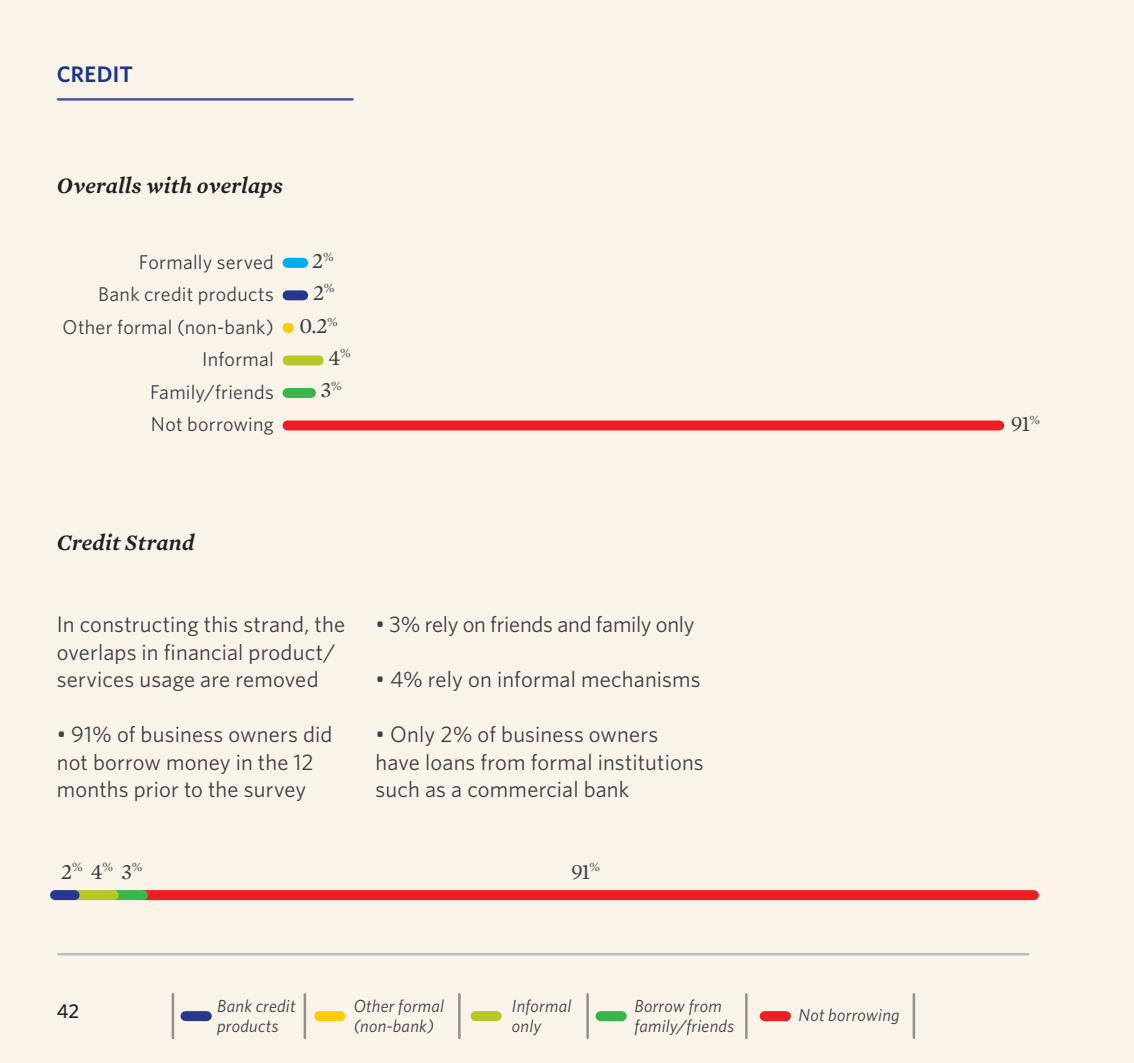
<style>
.page{position:relative;width:1134px;height:1063px;background:#f9f3e9}
.page>*{position:absolute;margin:0;border:0;box-sizing:border-box;transform-origin:0 0}
.t1{font:22.5px/27.5px "Whitney HTF";letter-spacing:.005em;color:#3e3e3f}
.t2{font:italic 600 22.5px "Mercury Text G1";letter-spacing:.005em;color:#231f20}
.t3{font:22.5px "Mercury Text G1 Roman";color:#3f3f43}
.t4{font:600 22.5px "Whitney HTF";letter-spacing:.01em;color:#1c368b}
.t5{font:20px/32.5px "Whitney HTF";letter-spacing:.015em;color:#3f3f43;text-align:right}
.t6{font:500 20px "Whitney HTF";color:#231f20}
.t7{font:italic 17.5px/20px "Whitney HTF";letter-spacing:.02em;color:#3e3e3f}
</style>
<div class="page">
<div style="left:185px;top:1011px;width:22px;height:10px;background:#283890"></div>
<div style="left:475px;top:1011px;width:22px;height:10px;background:#b6c726"></div>
<div style="left:600px;top:1011px;width:22px;height:10px;background:#3ab54a"></div>
<div style="left:765px;top:1011px;width:21px;height:10px;background:#ee1d23"></div>
<div style="left:319px;top:1011px;width:21px;height:10px;background:#feca0a"></div>
<hr style="left:745px;top:994px;width:3px;height:44px;background:#8d928f">
<hr style="left:586px;top:994px;width:3px;height:44px;background:#8d928f">
<hr style="left:458px;top:994px;width:3px;height:44px;background:#8d928f">
<hr style="left:304px;top:994px;width:2px;height:44px;background:#8d928f">
<hr style="left:172px;top:994px;width:2px;height:44px;background:#8d928f">
<hr style="left:913px;top:994px;width:2px;height:44px;background:#8d928f">
<hr style="left:58px;top:953px;width:970px;height:2px;background:#bcbdc0">
<div style="left:287px;top:421px;width:712px;height:10px;background:#ee1d23"></div>
<div style="left:287px;top:388px;width:24px;height:10px;background:#3ab54a"></div>
<div style="left:287px;top:355px;width:32px;height:10px;background:#b6c726"></div>
<svg style="left:287px;top:323px;width:2px;height:10px"></svg>
<div style="left:287px;top:290px;width:16px;height:10px;background:#283890"></div>
<div style="left:287px;top:258px;width:16px;height:10px;background:#00aeef"></div>
<div style="left:143px;top:890px;width:891px;height:10px;background:#ee1d23"></div>
<div style="left:114px;top:890px;width:29px;height:10px;background:#3ab54a"></div>
<div style="left:75px;top:890px;width:39px;height:10px;background:#b6c726"></div>
<div style="left:55px;top:890px;width:20px;height:10px;background:#283890"></div>
<hr style="left:58px;top:98px;width:295px;height:3px;background:#47529b">
<p class="t4" style="left:57px;top:61px;width:78px">CREDIT</p>
<p class="t2" style="left:57px;top:171px;width:228px">Overalls with overlaps</p>
<p class="t5" style="left:63px;top:245px;width:213px">Formally served<br>Bank credit products<br>Other formal (non-bank)<br>Informal<br>Family/friends<br>Not borrowing</p>
<p class="t3" style="left:312px;top:247px;width:23px">2<sup>%</sup></p>
<p class="t3" style="left:313px;top:279px;width:23px">2<sup>%</sup></p>
<p class="t3" style="left:299px;top:312px;width:40px">0.2<sup>%</sup></p>
<p class="t3" style="left:328px;top:344px;width:24px">4<sup>%</sup></p>
<p class="t3" style="left:321px;top:376px;width:23px">3<sup>%</sup></p>
<p class="t2" style="left:57px;top:529px;width:139px">Credit Strand</p>
<p class="t1" style="left:57px;top:610px;width:290px">In constructing this strand, the overlaps in financial product/ services usage are removed</p>
<p class="t1" style="left:57px;top:720px;width:277px">• 91% of business owners did not borrow money in the 12 months prior to the survey</p>
<p class="t1" style="left:376px;top:610px;width:320px">• 3% rely on friends and family only</p>
<p class="t1" style="left:376px;top:665px;width:327px">• 4% rely on informal mechanisms</p>
<p class="t1" style="left:376px;top:720px;width:330px">• Only 2% of business owners have loans from formal institutions such as a commercial bank</p>
<p class="t3" style="left:61px;top:858px;width:83px">2<sup>%</sup> 4<sup>%</sup> 3<sup>%</sup></p>
<p class="t3" style="left:571px;top:858px;width:31px">91<sup>%</sup></p>
<p class="t6" style="left:57px;top:998px;width:24px">42</p>
<p class="t7" style="left:217px;top:995px;width:80px">Bank credit products</p>
<p class="t7" style="left:512px;top:995px;width:61px">Informal only</p>
<p class="t7" style="left:634px;top:995px;width:101px">Borrow from family/friends</p>
<p class="t7" style="left:799px;top:1004px;width:103px">Not borrowing</p>
<p class="t7" style="left:354px;top:995px;width:92px">Other formal (non-bank)</p>
<p class="t3" style="left:1011px;top:411px;width:31px">91<sup>%</sup></p>
</div>
